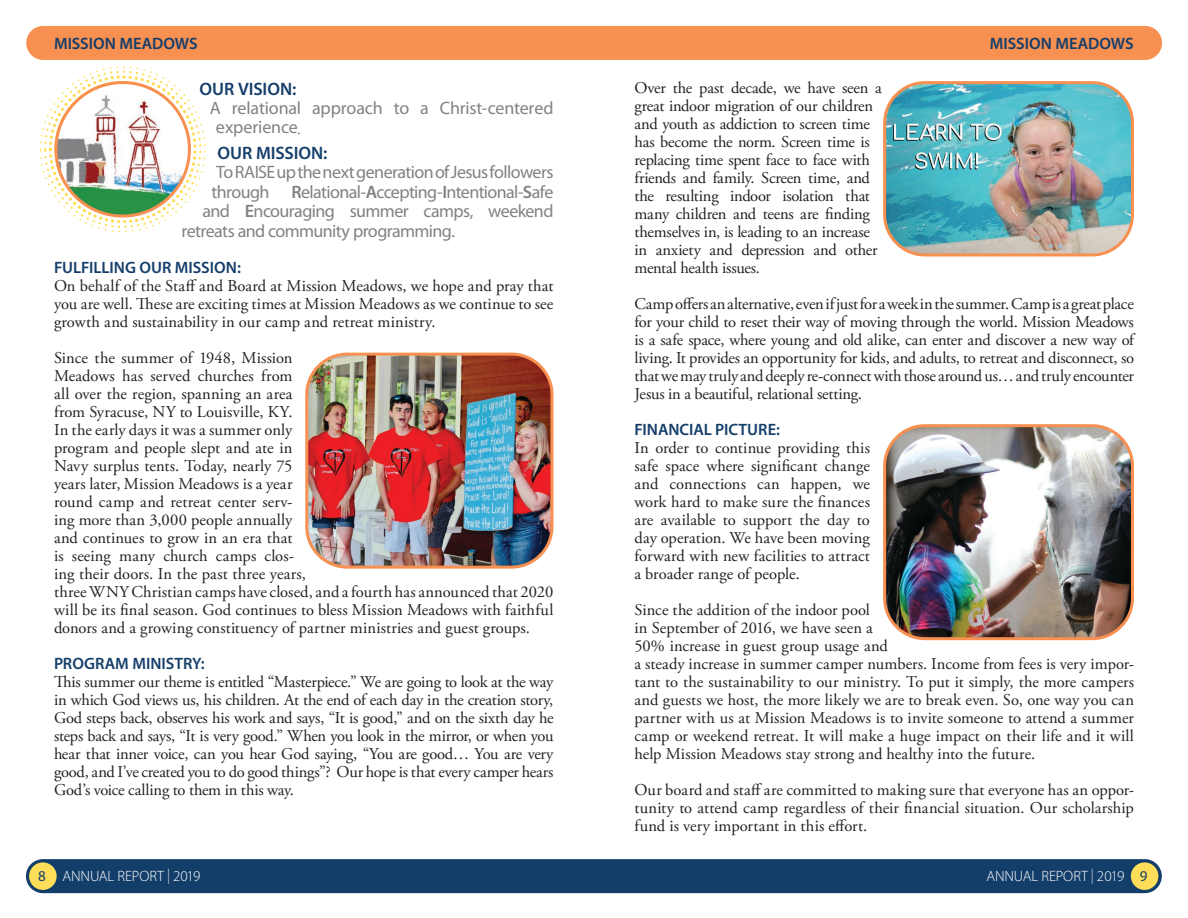
<style>
.page{position:relative;width:1188px;height:918px;background:#fff}
.page>*{position:absolute;margin:0;border:0;box-sizing:border-box;transform-origin:0 0}
.t1{font:18px "Myriad Pro";letter-spacing:-.03em;color:#808285}
.t2{font:18px/19.5px "Myriad Pro";letter-spacing:-.01em;color:#808285}
.t3{font:600 18px "Myriad Pro";letter-spacing:-.005em;color:#153f6b}
.t4{font:600 18px "Myriad Pro";letter-spacing:-.005em;color:#143e6a}
.t5{font:16.5px/18px "Adobe Garamond Pro";letter-spacing:-.005em;color:#231f20;text-align:justify}
.t6{font:600 16.5px "Myriad Pro";color:#143e6a}
.t7{font:300 15px "Myriad Pro";letter-spacing:-.005em;color:#fff}
.s1{font-weight:300;font-size:16.5px;color:#231f20}
.s2{font-weight:600}
.s3{color:#153f6b}
.s4{font-weight:400;color:#143e6a}
</style>
<div class="page">
<div style="left:26px;top:859px;width:1136px;height:34px;background:#143e6a;border-radius:17px"></div>
<div style="left:26px;top:26px;width:1136px;height:34px;background:#f79051;border-radius:17px"></div>
<div style="left:29px;top:862px;width:28px;height:28px;background:#ffde59;border-radius:50%"></div>
<div style="left:1131px;top:862px;width:27px;height:28px;background:#ffde59;border-radius:50%"></div>
<div style="left:49px;top:75px;width:148px;height:148px;border:3px dashed #ffde59;border-radius:50%"></div>
<img style="left:309px;top:354px;width:241px;height:211px">
<div style="left:305px;top:353px;width:249px;height:216px;border:3px solid #f79051;border-radius:40px"></div>
<img style="left:887px;top:85px;width:243px;height:170px">
<div style="left:883px;top:81px;width:251px;height:175px;border:3px solid #f79051;border-radius:40px"></div>
<img style="left:56px;top:83px;width:133px;height:133px;border-radius:67px">
<div style="left:54px;top:81px;width:137px;height:137px;border:3px solid #f79051;border-radius:50%"></div>
<img style="left:887px;top:428px;width:243px;height:211px">
<div style="left:883px;top:424px;width:251px;height:216px;border:3px solid #f79051;border-radius:40px"></div>
<p class="t6" style="left:54px;top:33px;width:145px">MISSION MEADOWS</p>
<p class="t6" style="left:990px;top:33px;width:145px">MISSION MEADOWS</p>
<p class="t5" style="left:635px;top:79px;width:249px;text-align:left">Over the past decade, we have seen a great indoor migration of our children and youth as addiction to screen time has become the norm. Screen time is replacing time spent face to face with friends and family. Screen time, and the resulting indoor isolation that many children and teens are finding themselves in, is leading to an increase in anxiety and depression and other mental health issues.</p>
<p class="t5" style="left:635px;top:295px;width:501px">Camp offers an alternative, even if just for a week in the summer. Camp is a great place for your child to reset their way of moving through the world. Mission Meadows is a safe space, where young and old alike, can enter and discover a new way of living. It provides an opportunity for kids, and adults, to retreat and disconnect, so that we may truly and deeply re-connect with those around us… and truly encounter Jesus in a beautiful, relational setting.</p>
<p class="t6" style="left:635px;top:419px;width:147px">FINANCIAL PICTURE:</p>
<p class="t5" style="left:635px;top:439px;width:237px">In order to continue providing this safe space where significant change and connections can happen, we work hard to make sure the finances are available to support the day to day operation. We have been moving forward with new facilities to attract a broader range of people.</p>
<p class="t5" style="left:635px;top:601px;width:501px;text-align:left">Since the addition of the indoor pool<br>in September of 2016, we have seen a<br>50% increase in guest group usage and<br>a steady increase in summer camper numbers. Income from fees is very impor&shy;tant to the sustainability to our ministry. To put it simply, the more campers and guests we host, the more likely we are to break even. So, one way you can partner with us at Mission Meadows is to invite someone to attend a summer camp or weekend retreat. It will make a huge impact on their life and it will help Mission Meadows stay strong and healthy into the future.</p>
<p class="t5" style="left:635px;top:781px;width:501px">Our board and staff are committed to making sure that everyone has an oppor&shy;tunity to attend camp regardless of their financial situation. Our scholarship fund is very important in this effort.</p>
<p class="t4" style="left:200px;top:77px;width:98px">OUR VISION:</p>
<p class="t2" style="left:216px;top:98px;width:339px;text-indent:-6px">A relational approach to a Christ-centered experience<span class="s1">.</span></p>
<p class="t3" style="left:218px;top:141px;width:111px">OUR MISSION:</p>
<p class="t1" style="left:216px;top:161px;width:339px">To RAISE up the next generation of Jesus followers</p>
<p class="t1" style="left:212px;top:181px;width:343px">through <span class="s2">R</span>elational-<span class="s2">A</span>ccepting-<span class="s2">I</span>ntentional-<span class="s2">S</span>afe</p>
<p class="t1" style="left:203px;top:200px;width:353px">and <span class="s2">E</span>ncouraging summer camps, weekend</p>
<p class="t1" style="left:182px;top:220px;width:275px">retreats and community programming.</p>
<p class="t6" style="left:54px;top:257px;width:188px">FULFILLING OUR MISSION<span class="s3">:</span></p>
<p class="t5" style="left:54px;top:277px;width:501px">On behalf of the Staff and Board at Mission Meadows, we hope and pray that you are well. These are exciting times at Mission Meadows as we continue to see growth and sustainability in our camp and retreat ministry.</p>
<p class="t5" style="left:54px;top:349px;width:501px;text-align:left">Since the summer of 1948, Mission<br>Meadows has served churches from<br>all over the region, spanning an area<br>from Syracuse, NY to Louisville, KY.<br>In the early days it was a summer only<br>program and people slept and ate in<br>Navy surplus tents. Today, nearly 75<br>years later, Mission Meadows is a year<br>round camp and retreat center serv-<br>ing more than 3,000 people annually<br>and continues to grow in an era that<br>is seeing many church camps clos-<br>ing their doors. In the past three years,<br>three WNY Christian camps have closed, and a fourth has announced that 2020 will be its final season. God continues to bless Mission Meadows with faithful donors and a growing constituency of partner ministries and guest groups.</p>
<p class="t6" style="left:54px;top:653px;width:152px">PROGRAM MINISTRY:</p>
<p class="t5" style="left:54px;top:673px;width:501px">This summer our theme is entitled “Masterpiece.” We are going to look at the way in which God views us, his children. At the end of each day in the creation story, God steps back, observes his work and says, “It is good,” and on the sixth day he steps back and says, “It is very good.” When you look in the mirror, or when you hear that inner voice, can you hear God saying, “You are good… You are very good, and I’ve created you to do good things”? Our hope is that every camper hears God’s voice calling to them in this way.</p>
<p class="t7" style="left:38px;top:867px;width:164px"><span class="s4">8</span> ANNUAL REPORT | 2019</p>
<p class="t7" style="left:986px;top:867px;width:163px">ANNUAL REPORT | 2019 <span class="s4">9</span></p>
</div>
